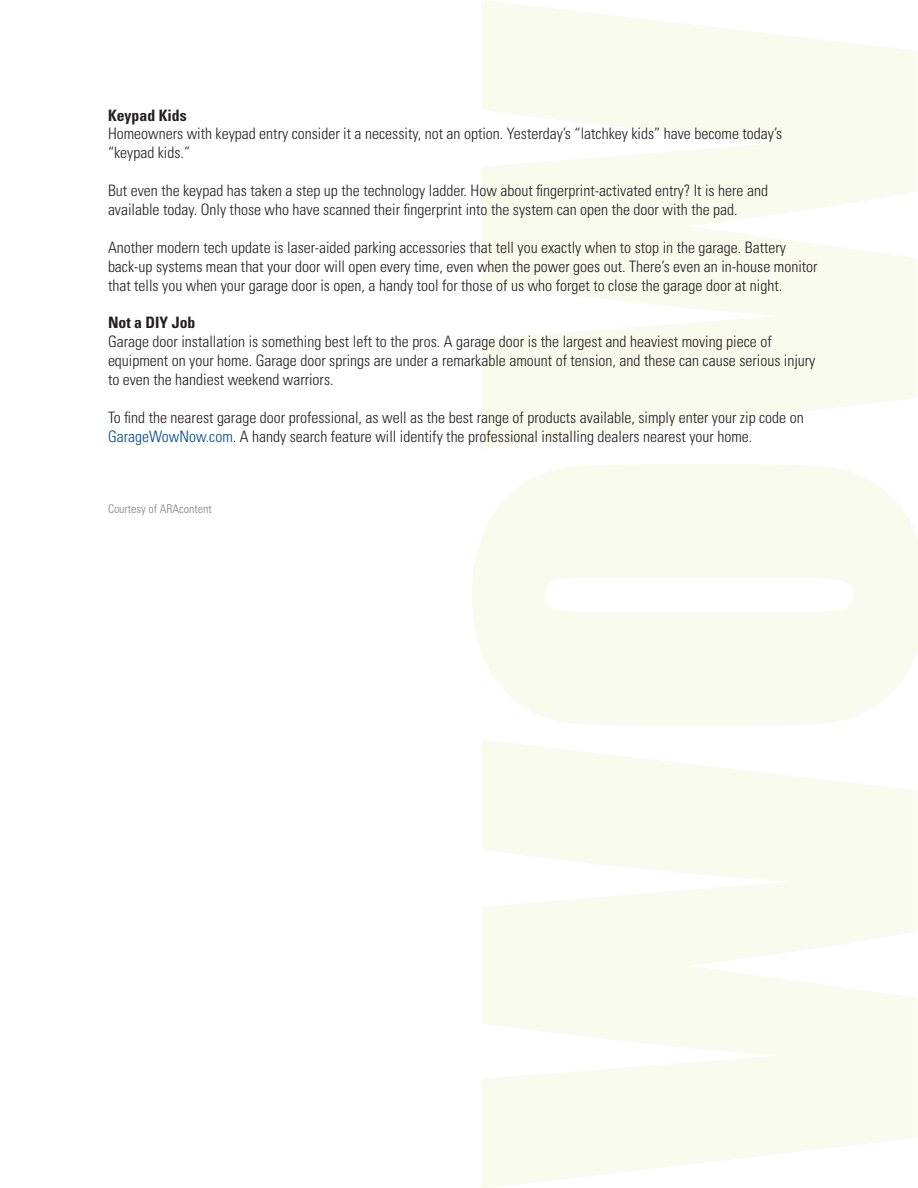
<style>
.page{position:relative;width:918px;height:1188px;background:#fff}
.page>*{position:absolute;margin:0;border:0;box-sizing:border-box;transform-origin:0 0}
.t1{font:300 condensed 15.75px/18.9px "Univers";color:#231f20}
.t2{font:700 condensed 15.75px "Univers";color:#231f20}
.t3{font:300 condensed 12px "Univers";color:#808285}
.s1{color:#004a8d}
</style>
<div class="page">
<svg style="left:472px;top:464px;width:446px;height:262px;fill:#f9fbef"></svg>
<svg style="left:482px;top:740px;width:435px;height:448px;fill:#f9fbef"></svg>
<svg style="left:482px;top:0;width:435px;height:449px;fill:#f9fbef"></svg>
<p class="t2" style="left:108px;top:105px;width:80px">Keypad Kids</p>
<p class="t1" style="left:108px;top:124px;width:676px">Homeowners with keypad entry consider it a necessity, not an option. Yesterday’s “latchkey kids” have become today’s “keypad kids.”</p>
<p class="t1" style="left:108px;top:181px;width:662px">But even the keypad has taken a step up the technology ladder. How about fingerprint-activated entry? It is here and available today. Only those who have scanned their fingerprint into the system can open the door with the pad.</p>
<p class="t1" style="left:108px;top:238px;width:711px">Another modern tech update is laser-aided parking accessories that tell you exactly when to stop in the garage. Battery back-up systems mean that your door will open every time, even when the power goes out. There’s even an in-house monitor that tells you when your garage door is open, a handy tool for those of us who forget to close the garage door at night.</p>
<p class="t2" style="left:108px;top:313px;width:89px">Not a DIY Job</p>
<p class="t1" style="left:108px;top:332px;width:709px">Garage door installation is something best left to the pros. A garage door is the largest and heaviest moving piece of equipment on your home. Garage door springs are under a remarkable amount of tension, and these can cause serious injury to even the handiest weekend warriors.</p>
<p class="t1" style="left:108px;top:408px;width:697px">To find the nearest garage door professional, as well as the best range of products available, simply enter your zip code on<br><span class="s1">GarageWowNow.com</span>. A handy search feature will identify the professional installing dealers nearest your home.</p>
<p class="t3" style="left:108px;top:501px;width:105px">Courtesy of ARAcontent</p>
</div>
